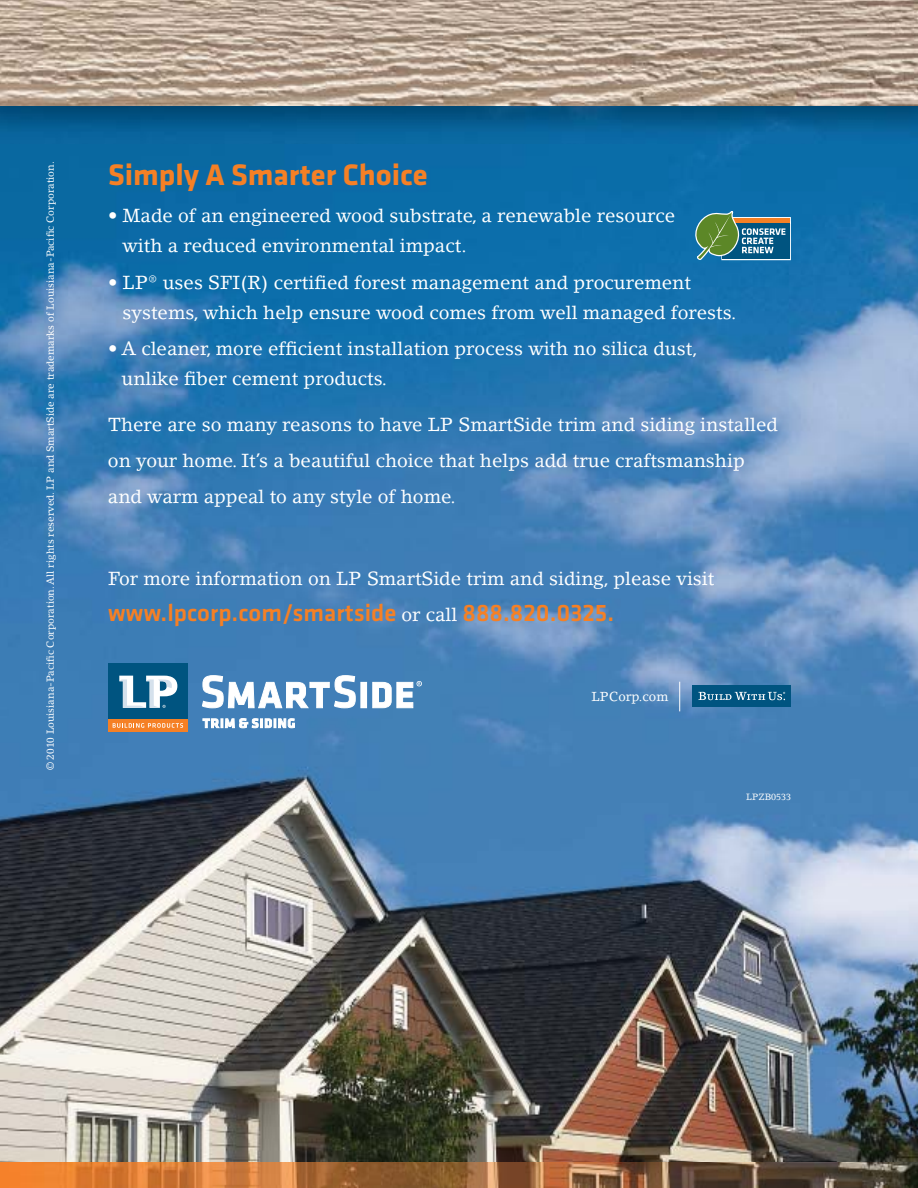
<style>
.page{position:relative;width:918px;height:1188px;background:#fff}
.page>*{position:absolute;margin:0;border:0;box-sizing:border-box;transform-origin:0 0}
.t1{font:700 30.75px "Klavika";color:#f58025}
.t2{font:500 24.75px "Klavika";color:#f58025}
.t3{font:18.75px/30px "Lino Letter Std";color:#fff}
.t4{font:12.9px "Lino Letter Std";color:#fff}
.t5{font:10.05px "Lino Letter Std";color:#fff}
.t6{font:9px "Lino Letter Std";color:#fff}
.s1{font-family:"Lino Letter Std";font-weight:400;font-size:18.75px;color:#fff}
</style>
<div class="page">
<img style="left:0;top:106px;width:918px;height:1056px">
<div style="left:108px;top:719px;width:79px;height:13px;background:#f58025"></div>
<svg style="left:113px;top:723px;width:70px;height:5px"></svg>
<div style="left:108px;top:663px;width:79px;height:56px;background:#005480"></div>
<svg style="left:119px;top:676px;width:58px;height:32px"></svg>
<svg style="left:202px;top:675px;width:154px;height:34px"></svg>
<div style="left:361px;top:682px;width:6px;height:26px;background:#fff"></div>
<svg style="left:372px;top:681px;width:50px;height:27px"></svg>
<svg style="left:202px;top:718px;width:93px;height:11px"></svg>
<div style="left:692px;top:685px;width:99px;height:22px;background:#005480"></div>
<svg style="left:699px;top:692px;width:86px;height:8px"></svg>
<svg style="left:679px;top:682px;width:1px;height:29px"></svg>
<img style="left:0;top:1162px;width:918px;height:25px">
<img style="left:0;top:0;width:918px;height:106px">
<div style="left:721px;top:217px;width:70px;height:7px;border:2px solid #fff"></div>
<div style="left:723px;top:223px;width:67px;height:36px;background:#005480"></div>
<div style="left:723px;top:218px;width:67px;height:5px;background:#f58025"></div>
<svg style="left:695px;top:211px;width:90px;height:49px"></svg>
<p class="t5" style="left:46px;top:770px;width:611px;rotate:-90deg">© 2010 Louisiana-Pacific Corporation. All rights reserved. LP and SmartSide are trademarks of Louisiana-Pacific Corporation.</p>
<h1 class="t1" style="left:108px;top:163px;width:321px">Simply A Smarter Choice</h1>
<p class="t3" style="left:123px;top:202px;width:554px;text-indent:-15px">• Made of an engineered wood substrate, a renewable resource with a reduced environmental impact.</p>
<p class="t3" style="left:123px;top:269px;width:615px;text-indent:-15px">• LP® uses SFI(R) certified forest management and procurement systems, which help ensure wood comes from well managed forests.</p>
<p class="t3" style="left:122px;top:336px;width:578px;text-indent:-14px">• A cleaner, more efficient installation process with no silica dust, unlike fiber cement products.</p>
<p class="t3" style="left:108px;top:408px;width:672px;line-height:36px">There are so many reasons to have LP SmartSide trim and siding installed on your home. It’s a beautiful choice that helps add true craftsmanship and warm appeal to any style of home.</p>
<p class="t3" style="left:108px;top:565px;width:608px">For more information on LP SmartSide trim and siding, please visit</p>
<h2 class="t2" style="left:108px;top:603px;width:508px">www.lpcorp.com/smartside <span class="s1">or call</span> 888.820.0325.</h2>
<p class="t4" style="left:591px;top:691px;width:78px">LPCorp.com</p>
<p class="t6" style="left:746px;top:793px;width:47px">LPZB0533</p>
</div>
